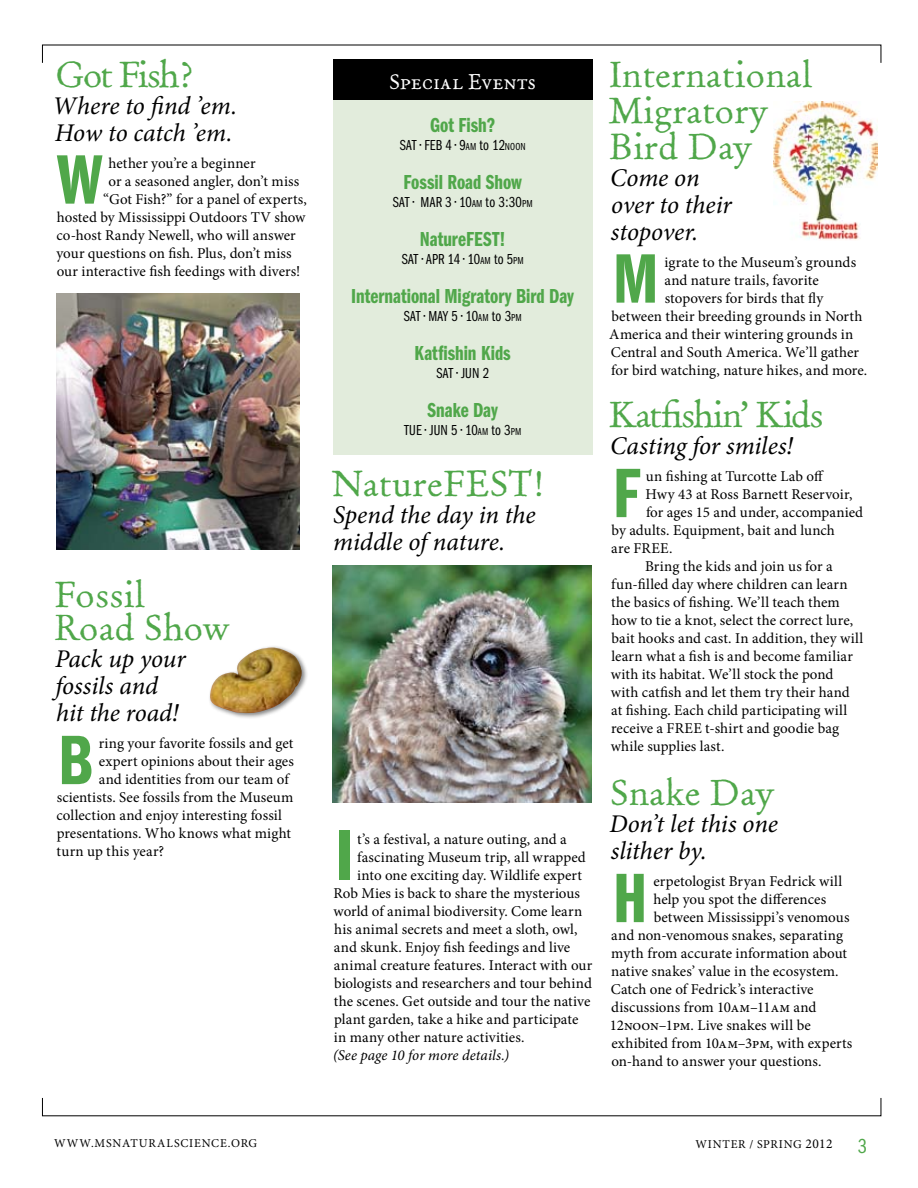
<style>
.page{position:relative;width:918px;height:1188px;background:#fff}
.page>*{position:absolute;margin:0;border:0;box-sizing:border-box;transform-origin:0 0}
.t1{font:73.5px "ITC Franklin Gothic Std Dm Cp";color:#50a74a}
.t2{font:72.45px "ITC Franklin Gothic Std Dm Cp";color:#50a74a}
.t3{font:36px/36px "Old Claude LP";letter-spacing:.01em;color:#50a74a}
.t4{font:36px "Old Claude LP";letter-spacing:-.03em;color:#50a74a}
.t5{font:italic 25.5px/27px "Minion Pro";letter-spacing:-.005em;color:#000}
.t6{font:21px "ITC Franklin Gothic Std Dm Cp";color:#50a74a}
.t7{font:21px "Old Claude LP SC";letter-spacing:.01em;color:#fff}
.t8{font:21px "Franklin Gothic Book Cmpr";color:#50a74a}
.t9{font:15px "Minion Pro";letter-spacing:.01em;color:#000}
.t10{font:15px "Franklin Gothic Book Cmpr";letter-spacing:.015em;color:#000}
.t11{font:italic 15px "Minion Pro";letter-spacing:.005em;color:#000}
.t12{font:13.5px "Minion Pro";color:#000}
.t13{font:12px "Minion Pro";letter-spacing:.065em;color:#000}
.s1{font-family:"ITC Franklin Gothic Std Bk Cp"}
.s2{font-family:"ITC Franklin Gothic Std Bk Cp";font-size:10.5px}
.s3{font-size:10.5px}
</style>
<div class="page">
<div style="left:333px;top:60px;width:260px;height:395px;background:#e2ecdc"></div>
<div style="left:333px;top:59px;width:260px;height:41px;background:#000"></div>
<img style="left:56px;top:293px;width:243px;height:256px">
<img style="left:774px;top:101px;width:104px;height:139px">
<div style="left:208px;top:645px;width:100px;height:75px;background:#000;opacity:.5"></div>
<img style="left:209px;top:647px;width:93px;height:66px">
<img style="left:333px;top:566px;width:259px;height:236px">
<h3 class="t3" style="left:55px;top:57px;width:140px">Got Fish?</h3>
<h3 class="t5" style="left:52px;top:92px;width:186px">Where to find ’em.<br>How to catch ’em.</h3>
<h2 class="t2" style="left:57px;top:140px;width:47px">W</h2>
<p class="t9" style="left:109px;top:153px;width:149px">hether you’re a beginner</p>
<p class="t9" style="left:108px;top:171px;width:192px">or a seasoned angler, don’t miss</p>
<p class="t9" style="left:103px;top:189px;width:205px">“Got Fish?” for a panel of experts,</p>
<p class="t9" style="left:57px;top:207px;width:250px">hosted by Mississippi Outdoors TV show</p>
<p class="t9" style="left:56px;top:225px;width:241px">co-host Randy Newell, who will answer</p>
<p class="t9" style="left:56px;top:243px;width:237px">your questions on fish. Plus, don’t miss</p>
<p class="t9" style="left:57px;top:261px;width:245px">our interactive fish feedings with divers!</p>
<h3 class="t3" style="left:54px;top:579px;width:177px;line-height:33px">Fossil<br>Road Show</h3>
<h3 class="t5" style="left:55px;top:645px;width:132px">Pack up your fossils and hit the road!</h3>
<h2 class="t2" style="left:58px;top:720px;width:36px">B</h2>
<p class="t9" style="left:99px;top:733px;width:196px">ring your favorite fossils and get</p>
<p class="t9" style="left:99px;top:751px;width:197px">expert opinions about their ages</p>
<p class="t9" style="left:99px;top:769px;width:191px">and identities from our team of</p>
<p class="t9" style="left:57px;top:787px;width:238px">scientists. See fossils from the Museum</p>
<p class="t9" style="left:56px;top:805px;width:227px">collection and enjoy interesting fossil</p>
<p class="t9" style="left:57px;top:823px;width:236px">presentations. Who knows what might</p>
<p class="t9" style="left:57px;top:841px;width:109px">turn up this year?</p>
<h3 class="t7" style="left:389px;top:69px;width:148px">Special Events</h3>
<h3 class="t6" style="left:430px;top:114px;width:67px">Got Fish?</h3>
<p class="t10" style="left:400px;top:137px;width:127px">SAT • FEB 4 • <span class="s1">9</span><span class="s2">AM</span> <span class="s1">to</span> 12<span class="s3">NOON</span></p>
<h3 class="t6" style="left:403px;top:171px;width:120px">Fossil Road Show</h3>
<p class="t10" style="left:393px;top:194px;width:141px">SAT • MAR 3 • <span class="s1">10</span><span class="s2">AM</span> <span class="s1">to</span> 3:30<span class="s3">PM</span></p>
<h3 class="t6" style="left:420px;top:228px;width:87px">NatureFEST!</h3>
<p class="t10" style="left:402px;top:251px;width:124px">SAT • APR 14 • <span class="s1">10</span><span class="s2">AM</span> <span class="s1">to</span> 5<span class="s3">PM</span></p>
<h3 class="t6" style="left:351px;top:285px;width:224px">International Migratory Bird Day</h3>
<p class="t10" style="left:404px;top:308px;width:120px">SAT • MAY 5 • <span class="s1">10</span><span class="s2">AM</span> <span class="s1">to</span> 3<span class="s3">PM</span></p>
<h3 class="t6" style="left:415px;top:342px;width:98px">Katfishin Kids</h3>
<p class="t10" style="left:436px;top:365px;width:54px">SAT • JUN 2</p>
<h3 class="t6" style="left:428px;top:399px;width:72px">Snake Day</h3>
<p class="t10" style="left:404px;top:422px;width:119px">TUE • JUN 5 • <span class="s1">10</span><span class="s2">AM</span> <span class="s1">to</span> 3<span class="s3">PM</span></p>
<h3 class="t3" style="left:331px;top:466px;width:215px">NatureFEST!</h3>
<h3 class="t5" style="left:333px;top:501px;width:204px">Spend the day in the middle of nature.</h3>
<h1 class="t1" style="left:336px;top:815px;width:19px">I</h1>
<p class="t9" style="left:357px;top:829px;width:211px">t’s a festival, a nature outing, and a</p>
<p class="t9" style="left:357px;top:847px;width:230px">fascinating Museum trip, all wrapped</p>
<p class="t9" style="left:357px;top:865px;width:226px">into one exciting day. Wildlife expert</p>
<p class="t9" style="left:334px;top:883px;width:248px">Rob Mies is back to share the mysterious</p>
<p class="t9" style="left:334px;top:901px;width:250px">world of animal biodiversity. Come learn</p>
<p class="t9" style="left:334px;top:919px;width:245px">his animal secrets and meet a sloth, owl,</p>
<p class="t9" style="left:334px;top:937px;width:238px">and skunk. Enjoy fish feedings and live</p>
<p class="t9" style="left:334px;top:955px;width:260px">animal creature features. Interact with our</p>
<p class="t9" style="left:334px;top:973px;width:259px">biologists and researchers and tour behind</p>
<p class="t9" style="left:334px;top:991px;width:258px">the scenes. Get outside and tour the native</p>
<p class="t9" style="left:334px;top:1009px;width:246px">plant garden, take a hike and participate</p>
<p class="t9" style="left:334px;top:1027px;width:192px">in many other nature activities.</p>
<p class="t11" style="left:333px;top:1045px;width:178px">(See page 10 for more details.)</p>
<h3 class="t3" style="left:609px;top:57px;width:205px">International<br>Migratory<br>Bird Day</h3>
<h3 class="t5" style="left:610px;top:164px;width:123px">Come on over to their stopover.</h3>
<h2 class="t2" style="left:613px;top:239px;width:47px">M</h2>
<p class="t9" style="left:664px;top:252px;width:193px">igrate to the Museum’s grounds</p>
<p class="t9" style="left:665px;top:270px;width:156px">and nature trails, favorite</p>
<p class="t9" style="left:665px;top:288px;width:160px">stopovers for birds that fly</p>
<p class="t9" style="left:612px;top:306px;width:253px">between their breeding grounds in North</p>
<p class="t9" style="left:609px;top:324px;width:245px">America and their wintering grounds in</p>
<p class="t9" style="left:611px;top:342px;width:250px">Central and South America. We’ll gather</p>
<p class="t9" style="left:611px;top:360px;width:258px">for bird watching, nature hikes, and more.</p>
<h3 class="t4" style="left:608px;top:393px;width:217px">Katfishin’ Kids</h3>
<h3 class="t5" style="left:610px;top:432px;width:184px">Casting for smiles!</h3>
<h2 class="t2" style="left:613px;top:453px;width:29px">F</h2>
<p class="t9" style="left:646px;top:466px;width:179px">un fishing at Turcotte Lab off</p>
<p class="t9" style="left:646px;top:484px;width:208px">Hwy 43 at Ross Barnett Reservoir,</p>
<p class="t9" style="left:646px;top:502px;width:219px">for ages 15 and under, accompanied</p>
<p class="t9" style="left:612px;top:520px;width:225px">by adults. Equipment, bait and lunch</p>
<p class="t9" style="left:611px;top:538px;width:63px">are FREE.</p>
<p class="t9" style="left:645px;top:556px;width:189px">Bring the kids and join us for a</p>
<p class="t9" style="left:611px;top:574px;width:238px">fun-filled day where children can learn</p>
<p class="t9" style="left:611px;top:592px;width:230px">the basics of fishing. We’ll teach them</p>
<p class="t9" style="left:611px;top:610px;width:243px">how to tie a knot, select the correct lure,</p>
<p class="t9" style="left:612px;top:628px;width:253px">bait hooks and cast. In addition, they will</p>
<p class="t9" style="left:611px;top:646px;width:243px">learn what a fish is and become familiar</p>
<p class="t9" style="left:611px;top:664px;width:224px">with its habitat. We’ll stock the pond</p>
<p class="t9" style="left:611px;top:682px;width:241px">with catfish and let them try their hand</p>
<p class="t9" style="left:611px;top:700px;width:237px">at fishing. Each child participating will</p>
<p class="t9" style="left:611px;top:718px;width:230px">receive a FREE t-shirt and goodie bag</p>
<p class="t9" style="left:611px;top:736px;width:115px">while supplies last.</p>
<h3 class="t3" style="left:610px;top:775px;width:166px">Snake Day</h3>
<h3 class="t5" style="left:610px;top:810px;width:170px">Don’t let this one slither by.</h3>
<h2 class="t2" style="left:613px;top:858px;width:36px">H</h2>
<p class="t9" style="left:653px;top:871px;width:190px">erpetologist Bryan Fedrick will</p>
<p class="t9" style="left:654px;top:889px;width:174px">help you spot the differences</p>
<p class="t9" style="left:654px;top:907px;width:197px">between Mississippi’s venomous</p>
<p class="t9" style="left:611px;top:925px;width:233px">and non-venomous snakes, separating</p>
<p class="t9" style="left:611px;top:943px;width:237px">myth from accurate information about</p>
<p class="t9" style="left:611px;top:961px;width:229px">native snakes’ value in the ecosystem.</p>
<p class="t9" style="left:611px;top:979px;width:204px">Catch one of Fedrick’s interactive</p>
<p class="t9" style="left:611px;top:997px;width:207px">discussions from 10am–11am and</p>
<p class="t9" style="left:610px;top:1015px;width:202px">12noon–1pm. Live snakes will be</p>
<p class="t9" style="left:611px;top:1033px;width:243px">exhibited from 10am–3pm, with experts</p>
<p class="t9" style="left:611px;top:1051px;width:212px">on-hand to answer your questions.</p>
<p class="t13" style="left:695px;top:1136px;width:108px">WINTER / SPRING</p>
<h3 class="t8" style="left:858px;top:1134px;width:10px">3</h3>
<p class="t13" style="left:54px;top:1135px;width:205px">WWW.MSNATURALSCIENCE.ORG</p>
<p class="t12" style="left:805px;top:1135px;width:29px">2012</p>
</div>
